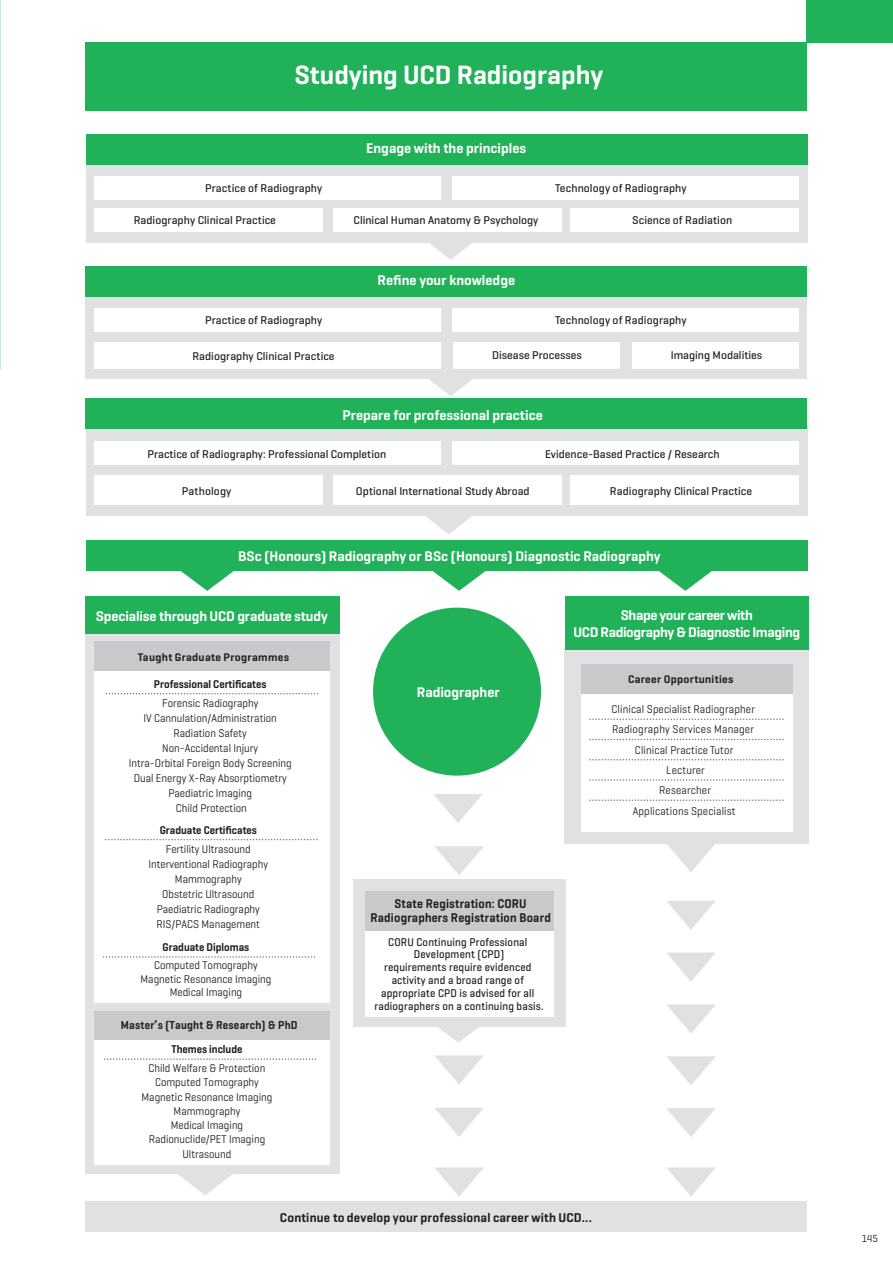
<style>
.page{position:relative;width:893px;height:1263px;background:#fff}
.page>*{position:absolute;margin:0;border:0;box-sizing:border-box;transform-origin:0 0}
.t1{font:600 27px "Geogrotesque";color:#fff}
.t2{font:600 14.25px "Geogrotesque";color:#fff}
.t3{font:600 14.25px/17.1px "Geogrotesque";letter-spacing:-.025em;color:#fff;text-align:center}
.t4{font:600 13.05px "Geogrotesque";letter-spacing:.015em;color:#231f20}
.t5{font:600 12.9px/14.4px "Geogrotesque";letter-spacing:.015em;color:#231f20;text-align:center;scale:.93 1}
.t6{font:600 11.7px "Geogrotesque";letter-spacing:.02em;color:#231f20;scale:.93 1}
.t7{font:11.55px/15px "Geogrotesque";color:#231f20;text-align:center;scale:.93 1}
.t8{font:500 11.55px "Geogrotesque";letter-spacing:.005em;color:#231f20}
.t9{font:600 11.55px "Geogrotesque";color:#231f20;scale:.93 1}
.t10{font:11.55px "Geogrotesque";letter-spacing:.02em;color:#231f20;scale:.93 1}
.t11{font:500 11.4px/12.8px "Geogrotesque";letter-spacing:.015em;color:#231f20;text-align:center;scale:.93 1}
.t12{font:600 11.25px "Geogrotesque";letter-spacing:.03em;color:#231f20}
.t13{font:10.5px "Geogrotesque";color:#231f20}
</style>
<div class="page">
<div style="left:85px;top:1201px;width:722px;height:30px;background:#e0e1e3"></div>
<div style="left:85px;top:634px;width:255px;height:540px;background:#e0e1e3"></div>
<div style="left:85px;top:597px;width:255px;height:37px;background:#21b259"></div>
<div style="left:565px;top:648px;width:244px;height:196px;background:#e0e1e3"></div>
<div style="left:565px;top:597px;width:243px;height:53px;background:#21b259"></div>
<div style="left:87px;top:540px;width:721px;height:31px;background:#21b259"></div>
<div style="left:86px;top:427px;width:721px;height:89px;background:#e0e1e3"></div>
<div style="left:86px;top:399px;width:721px;height:30px;background:#21b259"></div>
<div style="left:85px;top:295px;width:722px;height:84px;background:#e0e1e3"></div>
<div style="left:85px;top:266px;width:721px;height:30px;background:#21b259"></div>
<div style="left:86px;top:163px;width:721px;height:79px;background:#e0e1e3"></div>
<div style="left:86px;top:134px;width:721px;height:31px;background:#21b259"></div>
<div style="left:85px;top:43px;width:722px;height:68px;background:#21b259"></div>
<svg style="left:418px;top:242px;width:65px;height:18px"></svg>
<svg style="left:666px;top:1108px;width:50px;height:29px"></svg>
<svg style="left:667px;top:1167px;width:48px;height:29px"></svg>
<svg style="left:666px;top:1056px;width:50px;height:29px"></svg>
<svg style="left:667px;top:952px;width:48px;height:29px"></svg>
<svg style="left:667px;top:1004px;width:49px;height:29px"></svg>
<svg style="left:667px;top:901px;width:48px;height:29px"></svg>
<svg style="left:432px;top:571px;width:54px;height:20px"></svg>
<svg style="left:181px;top:571px;width:53px;height:20px"></svg>
<svg style="left:659px;top:571px;width:53px;height:20px"></svg>
<svg style="left:435px;top:1108px;width:48px;height:29px"></svg>
<svg style="left:435px;top:1167px;width:49px;height:29px"></svg>
<svg style="left:435px;top:1055px;width:49px;height:29px"></svg>
<svg style="left:435px;top:846px;width:49px;height:29px"></svg>
<svg style="left:433px;top:794px;width:50px;height:29px"></svg>
<div style="left:373px;top:608px;width:168px;height:168px;background:#21b259;border-radius:50%"></div>
<div style="left:94px;top:176px;width:346px;height:24px;background:#fff"></div>
<div style="left:453px;top:176px;width:346px;height:24px;background:#fff"></div>
<div style="left:94px;top:308px;width:346px;height:24px;background:#fff"></div>
<div style="left:453px;top:308px;width:346px;height:24px;background:#fff"></div>
<div style="left:94px;top:342px;width:346px;height:26px;background:#fff"></div>
<div style="left:632px;top:342px;width:167px;height:26px;background:#fff"></div>
<div style="left:94px;top:642px;width:236px;height:29px;background:#c8c9cb"></div>
<div style="left:580px;top:664px;width:212px;height:29px;background:#c8c9cb"></div>
<div style="left:580px;top:694px;width:212px;height:137px;background:#fff"></div>
<svg style="left:589px;top:718px;width:195px;height:2px"></svg>
<svg style="left:589px;top:739px;width:195px;height:1px"></svg>
<svg style="left:589px;top:759px;width:195px;height:1px"></svg>
<svg style="left:589px;top:779px;width:195px;height:2px"></svg>
<svg style="left:589px;top:799px;width:195px;height:2px"></svg>
<div style="left:94px;top:672px;width:236px;height:331px;background:#fff"></div>
<svg style="left:106px;top:693px;width:212px;height:1px"></svg>
<div style="left:94px;top:1011px;width:236px;height:29px;background:#c8c9cb"></div>
<div style="left:94px;top:208px;width:229px;height:23px;background:#fff"></div>
<div style="left:333px;top:208px;width:229px;height:23px;background:#fff"></div>
<div style="left:570px;top:208px;width:229px;height:23px;background:#fff"></div>
<div style="left:453px;top:342px;width:167px;height:26px;background:#fff"></div>
<div style="left:94px;top:441px;width:346px;height:24px;background:#fff"></div>
<div style="left:453px;top:441px;width:346px;height:24px;background:#fff"></div>
<div style="left:94px;top:476px;width:229px;height:29px;background:#fff"></div>
<div style="left:333px;top:476px;width:229px;height:29px;background:#fff"></div>
<div style="left:570px;top:476px;width:229px;height:29px;background:#fff"></div>
<svg style="left:429px;top:379px;width:43px;height:17px"></svg>
<svg style="left:667px;top:844px;width:48px;height:28px"></svg>
<svg style="left:426px;top:516px;width:46px;height:18px"></svg>
<svg style="left:105px;top:839px;width:213px;height:1px"></svg>
<svg style="left:103px;top:956px;width:212px;height:2px"></svg>
<svg style="left:178px;top:1174px;width:54px;height:21px"></svg>
<div style="left:94px;top:1041px;width:236px;height:124px;background:#fff"></div>
<svg style="left:104px;top:1058px;width:212px;height:2px"></svg>
<div style="left:353px;top:878px;width:213px;height:148px;background:#e0e1e3"></div>
<div style="left:365px;top:891px;width:188px;height:40px;background:#c8c9cb"></div>
<div style="left:365px;top:931px;width:188px;height:85px;background:#fff"></div>
<svg style="left:433px;top:1026px;width:51px;height:16px"></svg>
<div style="left:807px;top:0;width:86px;height:43px;background:#21b259"></div>
<h1 class="t1" style="left:295px;top:58px;width:310px">Studying UCD Radiography</h1>
<p class="t2" style="left:366px;top:139px;width:161px">Engage with the principles</p>
<p class="t8" style="left:205px;top:181px;width:119px">Practice of Radiography</p>
<p class="t8" style="left:555px;top:181px;width:133px">Technology of Radiography</p>
<p class="t8" style="left:134px;top:213px;width:144px">Radiography Clinical Practice</p>
<p class="t8" style="left:632px;top:213px;width:102px">Science of Radiation</p>
<p class="t8" style="left:354px;top:213px;width:186px">Clinical Human Anatomy &amp; Psychology</p>
<p class="t2" style="left:378px;top:271px;width:139px">Refine your knowledge</p>
<p class="t8" style="left:205px;top:313px;width:119px">Practice of Radiography</p>
<p class="t8" style="left:555px;top:313px;width:133px">Technology of Radiography</p>
<p class="t8" style="left:192px;top:348px;width:144px">Radiography Clinical Practice</p>
<p class="t8" style="left:671px;top:348px;width:93px">Imaging Modalities</p>
<p class="t8" style="left:492px;top:348px;width:91px">Disease Processes</p>
<p class="t2" style="left:342px;top:406px;width:202px">Prepare for professional practice</p>
<p class="t8" style="left:148px;top:446px;width:240px">Practice of Radiography: Professional Completion</p>
<p class="t8" style="left:545px;top:446px;width:176px">Evidence-Based Practice / Research</p>
<p class="t8" style="left:182px;top:483px;width:51px">Pathology</p>
<p class="t8" style="left:356px;top:483px;width:175px">Optional International Study Abroad</p>
<p class="t8" style="left:610px;top:483px;width:144px">Radiography Clinical Practice</p>
<p class="t2" style="left:238px;top:548px;width:424px">BSc (Honours) Radiography or BSc (Honours) Diagnostic Radiography</p>
<p class="t2" style="left:96px;top:607px;width:233px">Specialise through UCD graduate study</p>
<p class="t3" style="left:574px;top:606px;width:228px">Shape your career with<br>UCD Radiography &amp; Diagnostic Imaging</p>
<p class="t12" style="left:138px;top:650px;width:153px">Taught Graduate Programmes</p>
<p class="t9" style="left:154px;top:677px;width:123px">Professional Certificates</p>
<p class="t7" style="left:129px;top:695px;width:177px">Forensic Radiography<br>IV Cannulation/Administration<br>Radiation Safety<br>Non-Accidental Injury<br>Intra-Orbital Foreign Body Screening<br>Dual Energy X-Ray Absorptiometry<br>Paediatric Imaging<br>Child Protection</p>
<p class="t9" style="left:160px;top:823px;width:106px">Graduate Certificates</p>
<p class="t7" style="left:148px;top:841px;width:130px">Fertility Ultrasound<br>Interventional Radiography<br>Mammography<br>Obstetric Ultrasound<br>Paediatric Radiography<br>RIS/PACS Management</p>
<p class="t9" style="left:163px;top:940px;width:95px">Graduate Diplomas</p>
<p class="t7" style="left:141px;top:958px;width:142px;line-height:13.5px">Computed Tomography<br>Magnetic Resonance Imaging<br>Medical Imaging</p>
<p class="t6" style="left:121px;top:1017px;width:192px">Master’s (Taught &amp; Research) &amp; PhD</p>
<p class="t9" style="left:171px;top:1042px;width:78px">Themes include</p>
<p class="t7" style="left:142px;top:1061px;width:142px;line-height:14.2px">Child Welfare &amp; Protection<br>Computed Tomography<br>Magnetic Resonance Imaging<br>Mammography<br>Medical Imaging<br>Radionuclide/PET Imaging<br>Ultrasound</p>
<p class="t2" style="left:417px;top:683px;width:84px">Radiographer</p>
<p class="t5" style="left:370px;top:896px;width:195px">State Registration: CORU<br>Radiographers Registration Board</p>
<p class="t11" style="left:374px;top:935px;width:183px">CORU Continuing Professional<br>Development (CPD)<br>requirements require evidenced activity and a broad range of appropriate CPD is advised for all radiographers on a continuing basis.</p>
<p class="t12" style="left:628px;top:672px;width:107px">Career Opportunities</p>
<p class="t7" style="left:611px;top:701px;width:156px">Clinical Specialist Radiographer</p>
<p class="t7" style="left:633px;top:739px;width:112px;line-height:20.2px">Clinical Practice Tutor<br>Lecturer<br>Researcher<br>Applications Specialist</p>
<p class="t10" style="left:612px;top:722px;width:154px">Radiography Services Manager</p>
<p class="t4" style="left:280px;top:1209px;width:313px">Continue to develop your professional career with UCD...</p>
<p class="t13" style="left:862px;top:1231px;width:18px">145</p>
</div>
